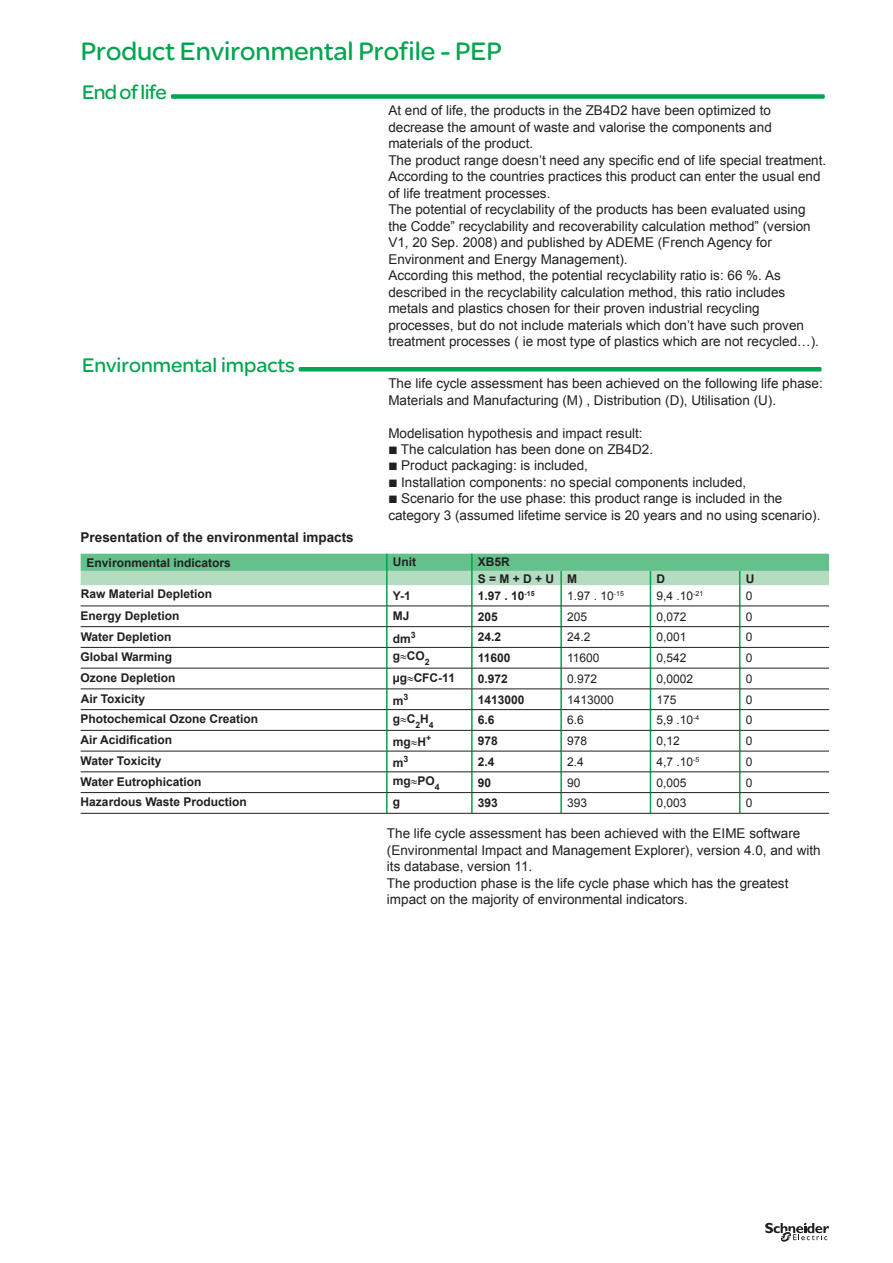
<style>
.page{position:relative;width:893px;height:1263px;background:#fff}
.page>*{position:absolute;margin:0;border:0;box-sizing:border-box;transform-origin:0 0}
.t1{font:27px "SE Optimist";color:#00a54f}
.t2{font:21px "SE Optimist";color:#00a54f}
.t3{font:21px "SE Optimist";letter-spacing:-.03em;color:#00a54f}
.t4{font:13.5px/16.5px "Arial";color:#231f20}
.t5{font:700 13.5px "Arial";color:#231f20}
.t6{font:700 12px/17.2px "Arial";color:#231f20}
.t7{font:12px "Arial";color:#231f20}
.s1{font-family:"Graph Schneider"}
</style>
<div class="page">
<div style="left:171px;top:94px;width:654px;height:5px;background:#00a54f;border-radius:2px"></div>
<hr style="left:299px;top:367px;width:523px;height:4px;background:#00a54f;border-radius:2px">
<svg style="left:81px;top:554px;width:748px;height:259px"></svg>
<hr style="left:386px;top:585px;width:2px;height:21px;background:#00a54f">
<hr style="left:81px;top:606px;width:306px;height:1px;background:#231f20">
<hr style="left:386px;top:606px;width:2px;height:20px;background:#00a54f">
<hr style="left:387px;top:606px;width:85px;height:1px;background:#231f20">
<hr style="left:81px;top:626px;width:306px;height:1px;background:#231f20">
<hr style="left:386px;top:627px;width:2px;height:20px;background:#00a54f">
<hr style="left:387px;top:626px;width:85px;height:1px;background:#231f20">
<hr style="left:81px;top:647px;width:306px;height:1px;background:#231f20">
<hr style="left:386px;top:648px;width:2px;height:20px;background:#00a54f">
<hr style="left:387px;top:647px;width:85px;height:1px;background:#231f20">
<hr style="left:81px;top:668px;width:306px;height:1px;background:#231f20">
<hr style="left:386px;top:668px;width:2px;height:21px;background:#00a54f">
<hr style="left:387px;top:668px;width:85px;height:1px;background:#231f20">
<hr style="left:81px;top:689px;width:306px;height:1px;background:#231f20">
<hr style="left:386px;top:689px;width:2px;height:20px;background:#00a54f">
<hr style="left:387px;top:689px;width:85px;height:1px;background:#231f20">
<hr style="left:81px;top:709px;width:306px;height:1px;background:#231f20">
<hr style="left:386px;top:710px;width:2px;height:20px;background:#00a54f">
<hr style="left:387px;top:709px;width:85px;height:1px;background:#231f20">
<hr style="left:81px;top:730px;width:306px;height:1px;background:#231f20">
<hr style="left:386px;top:730px;width:2px;height:21px;background:#00a54f">
<hr style="left:387px;top:730px;width:85px;height:1px;background:#231f20">
<hr style="left:81px;top:751px;width:306px;height:1px;background:#231f20">
<hr style="left:386px;top:751px;width:2px;height:21px;background:#00a54f">
<hr style="left:387px;top:751px;width:85px;height:1px;background:#231f20">
<hr style="left:81px;top:771px;width:306px;height:1px;background:#231f20">
<hr style="left:386px;top:772px;width:2px;height:20px;background:#00a54f">
<hr style="left:387px;top:771px;width:85px;height:1px;background:#231f20">
<hr style="left:81px;top:792px;width:306px;height:1px;background:#231f20">
<hr style="left:81px;top:813px;width:306px;height:1px;background:#231f20">
<hr style="left:386px;top:793px;width:2px;height:20px;background:#00a54f">
<hr style="left:387px;top:792px;width:85px;height:1px;background:#231f20">
<hr style="left:387px;top:813px;width:85px;height:1px;background:#231f20">
<hr style="left:472px;top:813px;width:89px;height:1px;background:#231f20">
<hr style="left:561px;top:813px;width:89px;height:1px;background:#231f20">
<hr style="left:650px;top:813px;width:90px;height:1px;background:#231f20">
<hr style="left:740px;top:813px;width:89px;height:1px;background:#231f20">
<svg style="left:765px;top:1223px;width:64px;height:19px"></svg>
<h1 class="t1" style="left:81px;top:32px;width:423px">Product Environmental Profile - PEP</h1>
<h2 class="t3" style="left:82px;top:77px;width:86px">End of life</h2>
<h2 class="t2" style="left:82px;top:350px;width:214px">Environmental impacts</h2>
<p class="t4" style="left:388px;top:102px;width:439px">At end of life, the products in the ZB4D2 have been optimized to decrease the amount of waste and valorise the components and materials of the product.<br>The product range doesn’t need any specific end of life special treatment.<br>According to the countries practices this product can enter the usual end of life treatment processes.<br>The potential of recyclability of the products has been evaluated using the Codde” recyclability and recoverability calculation method” (version V1, 20 Sep. 2008) and published by ADEME (French Agency for Environment and Energy Management).<br>According this method, the potential recyclability ratio is: 66 %. As described in the recyclability calculation method, this ratio includes metals and plastics chosen for their proven industrial recycling processes, but do not include materials which don’t have such proven treatment processes ( ie most type of plastics which are not recycled…).</p>
<p class="t4" style="left:388px;top:375px;width:436px">The life cycle assessment has been achieved on the following life phase:<br>Materials and Manufacturing (M) , Distribution (D), Utilisation (U).</p>
<p class="t4" style="left:388px;top:425px;width:434px">Modelisation hypothesis and impact result:<br><span class="s1">b</span> The calculation has been done on ZB4D2.<br><span class="s1">b</span> Product packaging: is included,<br><span class="s1">b</span> Installation components: no special components included,<br><span class="s1">b</span> Scenario for the use phase: this product range is included in the category 3 (assumed lifetime service is 20 years and no using scenario).</p>
<p class="t5" style="left:81px;top:529px;width:275px">Presentation of the environmental impacts</p>
<p class="t6" style="left:87px;top:554px;width:146px">Environmental indicators</p>
<p class="t6" style="left:393px;top:553px;width:25px">Unit</p>
<p class="t6" style="left:478px;top:553px;width:101px">XB5R<br>S = M + D + U M</p>
<p class="t6" style="left:656px;top:571px;width:10px">D</p>
<p class="t6" style="left:746px;top:571px;width:10px">U</p>
<p class="t6" style="left:81px;top:586px;width:133px">Raw Material Depletion</p>
<p class="t6" style="left:393px;top:588px;width:20px">Y-1</p>
<p class="t6" style="left:478px;top:587px;width:58px">1.97 . 10<sup>-15</sup></p>
<p class="t7" style="left:567px;top:588px;width:58px">1.97 . 10<sup>-15</sup></p>
<p class="t7" style="left:656px;top:588px;width:48px">9,4 .10<sup>-21</sup></p>
<p class="t7" style="left:746px;top:588px;width:8px">0</p>
<p class="t6" style="left:81px;top:607px;width:100px">Energy Depletion</p>
<p class="t6" style="left:393px;top:607px;width:18px">MJ</p>
<p class="t6" style="left:478px;top:608px;width:22px">205</p>
<p class="t7" style="left:567px;top:609px;width:22px">205</p>
<p class="t7" style="left:656px;top:609px;width:32px">0,072</p>
<p class="t7" style="left:746px;top:609px;width:8px">0</p>
<p class="t6" style="left:81px;top:628px;width:92px">Water Depletion</p>
<p class="t6" style="left:393px;top:630px;width:24px">dm<sup>3</sup></p>
<p class="t6" style="left:478px;top:629px;width:25px">24.2</p>
<p class="t7" style="left:567px;top:629px;width:25px">24.2</p>
<p class="t7" style="left:656px;top:629px;width:32px">0,001</p>
<p class="t7" style="left:746px;top:629px;width:8px">0</p>
<p class="t6" style="left:81px;top:649px;width:93px">Global Warming</p>
<p class="t6" style="left:393px;top:648px;width:38px">g≈CO<sub>2</sub></p>
<p class="t6" style="left:478px;top:650px;width:34px">11600</p>
<p class="t7" style="left:567px;top:650px;width:34px">11600</p>
<p class="t7" style="left:656px;top:650px;width:32px">0,542</p>
<p class="t7" style="left:746px;top:650px;width:8px">0</p>
<p class="t6" style="left:81px;top:669px;width:96px">Ozone Depletion</p>
<p class="t6" style="left:393px;top:669px;width:64px">µg≈CFC-11</p>
<p class="t6" style="left:478px;top:670px;width:32px">0.972</p>
<p class="t7" style="left:567px;top:671px;width:32px">0.972</p>
<p class="t7" style="left:656px;top:671px;width:38px">0,0002</p>
<p class="t7" style="left:746px;top:671px;width:8px">0</p>
<p class="t6" style="left:81px;top:690px;width:66px">Air Toxicity</p>
<p class="t6" style="left:393px;top:692px;width:17px">m<sup>3</sup></p>
<p class="t6" style="left:478px;top:691px;width:48px">1413000</p>
<p class="t7" style="left:567px;top:691px;width:48px">1413000</p>
<p class="t7" style="left:656px;top:691px;width:22px">175</p>
<p class="t7" style="left:746px;top:691px;width:8px">0</p>
<p class="t6" style="left:81px;top:711px;width:179px">Photochemical Ozone Creation</p>
<p class="t6" style="left:393px;top:710px;width:42px">g≈C<sub>2</sub>H<sub>4</sub></p>
<p class="t6" style="left:478px;top:712px;width:18px">6.6</p>
<p class="t7" style="left:567px;top:712px;width:18px">6.6</p>
<p class="t7" style="left:656px;top:712px;width:44px">5,9 .10<sup>-4</sup></p>
<p class="t7" style="left:746px;top:712px;width:8px">0</p>
<p class="t6" style="left:81px;top:732px;width:93px">Air Acidification</p>
<p class="t6" style="left:393px;top:734px;width:40px">mg≈H<sup>+</sup></p>
<p class="t6" style="left:478px;top:733px;width:22px">978</p>
<p class="t7" style="left:567px;top:733px;width:22px">978</p>
<p class="t7" style="left:656px;top:733px;width:25px">0,12</p>
<p class="t7" style="left:746px;top:733px;width:8px">0</p>
<p class="t6" style="left:81px;top:752px;width:82px">Water Toxicity</p>
<p class="t6" style="left:393px;top:755px;width:17px">m<sup>3</sup></p>
<p class="t6" style="left:478px;top:753px;width:18px">2.4</p>
<p class="t7" style="left:567px;top:754px;width:18px">2.4</p>
<p class="t7" style="left:656px;top:754px;width:44px">4,7 .10<sup>-5</sup></p>
<p class="t7" style="left:746px;top:754px;width:8px">0</p>
<p class="t6" style="left:81px;top:773px;width:122px">Water Eutrophication</p>
<p class="t6" style="left:393px;top:772px;width:48px">mg≈PO<sub>4</sub></p>
<p class="t6" style="left:478px;top:774px;width:15px">90</p>
<p class="t7" style="left:567px;top:774px;width:15px">90</p>
<p class="t7" style="left:656px;top:774px;width:32px">0,005</p>
<p class="t7" style="left:746px;top:774px;width:8px">0</p>
<p class="t6" style="left:81px;top:794px;width:168px">Hazardous Waste Production</p>
<p class="t6" style="left:393px;top:794px;width:9px">g</p>
<p class="t6" style="left:478px;top:795px;width:22px">393</p>
<p class="t7" style="left:567px;top:795px;width:22px">393</p>
<p class="t7" style="left:656px;top:795px;width:32px">0,003</p>
<p class="t7" style="left:746px;top:795px;width:8px">0</p>
<p class="t4" style="left:387px;top:825px;width:435px">The life cycle assessment has been achieved with the EIME software (Environmental Impact and Management Explorer), version 4.0, and with its database, version 11.<br>The production phase is the life cycle phase which has the greatest impact on the majority of environmental indicators.</p>
</div>
